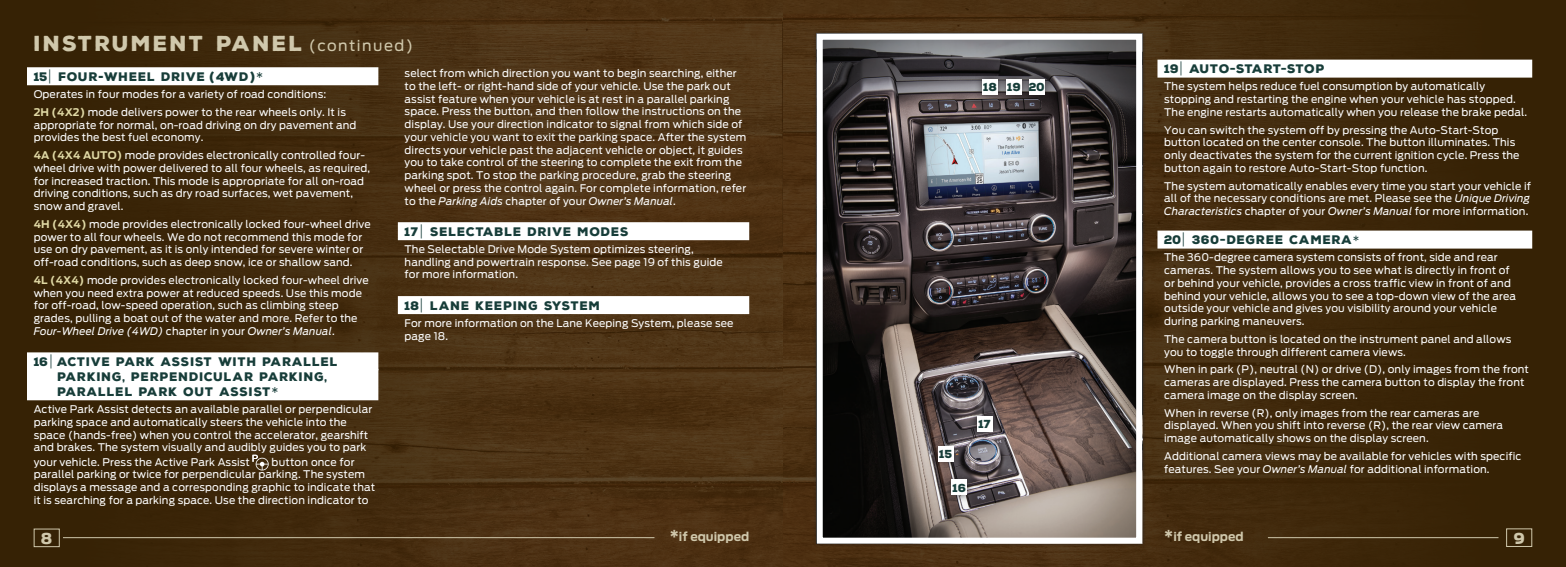
<style>
.page{position:relative;width:1566px;height:567px;background:#fff}
.page>*{position:absolute;margin:0;border:0;box-sizing:border-box;transform-origin:0 0}
.t1{font:900 21px "Nexa Rust Sans";letter-spacing:.1em;color:#d0c8ac}
.t2{font:900 15px "Ford Antenna";color:#d0c8ac}
.Paragraph_Style_3{font:900 12px/15px "Nexa Rust Sans";letter-spacing:.06em;color:#173d39}
.t3{font:700 12px "Ford Antenna";color:#d0c8ac}
.Paragraph_Style_3-2{font:900 12px "Nexa Rust Sans";letter-spacing:.02em;color:#173d39}
.body{font:900 11.25px "Nexa Rust Sans";color:#173d39}
.Body_White{font:10.5px/12.8px "Ford Antenna";letter-spacing:.01em;color:#fff}
.s1{font-family:"Ford Antenna";font-weight:400;font-size:15px}
.s2{font-family:"Ford Antenna";font-weight:200;font-size:15px}
.s3{font-family:"Ford Antenna"}
.s4{font-family:"Ford Antenna";font-weight:400}
.s5{font-weight:700;color:#e0d9a5}
.s6{font-style:italic}
.s7{font-family:"Ford Antenna";font-weight:400;font-size:11.25px}
.s8{font-size:15px}
</style>
<div class="page">
<img style="left:749px;top:0;width:34px;height:567px">
<div style="left:783px;top:0;width:783px;height:567px;background:#4d3113"></div>
<div style="left:823px;top:0;width:743px;height:567px;background:linear-gradient(to right,#523517,#362306)"></div>
<div style="left:0;top:0;width:749px;height:567px;background:linear-gradient(to right,#352205,#54371a)"></div>
<div style="left:27px;top:67px;width:351px;height:18px;background:#fff"></div>
<div style="left:27px;top:352px;width:351px;height:18px;background:#fff"></div>
<div style="left:27px;top:369px;width:351px;height:31px;background:#fff"></div>
<svg style="left:253px;top:455px;width:16px;height:16px"></svg>
<div style="left:398px;top:222px;width:351px;height:18px;background:#fff"></div>
<div style="left:398px;top:296px;width:351px;height:18px;background:#fff"></div>
<hr style="left:1268px;top:537px;width:231px;height:1px;background:#d0c8ac">
<div style="left:1157px;top:60px;width:375px;height:18px;background:#fff"></div>
<div style="left:1157px;top:231px;width:375px;height:18px;background:#fff"></div>
<hr style="left:63px;top:537px;width:591px;height:1px;background:#d0c8ac">
<svg style="left:1506px;top:528px;width:27px;height:19px"></svg>
<svg style="left:33px;top:528px;width:27px;height:19px"></svg>
<div style="left:813px;top:30px;width:333px;height:517px;background:#231f20;opacity:.75"></div>
<img style="left:824px;top:41px;width:311px;height:496px">
<div style="left:817px;top:34px;width:325px;height:510px;border:6px solid #fff"></div>
<div style="left:930px;top:438px;width:32px;height:32px;background:#231f20;opacity:.75"></div>
<div style="left:938px;top:446px;width:16px;height:16px;background:#fff"></div>
<div style="left:1021px;top:71px;width:32px;height:32px;background:#231f20;opacity:.75"></div>
<div style="left:1029px;top:79px;width:16px;height:15px;background:#fff"></div>
<div style="left:998px;top:71px;width:32px;height:32px;background:#231f20;opacity:.75"></div>
<div style="left:1006px;top:79px;width:16px;height:15px;background:#fff"></div>
<div style="left:969px;top:408px;width:32px;height:32px;background:#231f20;opacity:.75"></div>
<div style="left:977px;top:416px;width:15px;height:16px;background:#fff"></div>
<div style="left:943px;top:471px;width:32px;height:32px;background:#231f20;opacity:.75"></div>
<div style="left:952px;top:480px;width:15px;height:15px;background:#fff"></div>
<div style="left:974px;top:71px;width:32px;height:32px;background:#231f20;opacity:.75"></div>
<div style="left:982px;top:79px;width:16px;height:15px;background:#fff"></div>
<p class="t1" style="left:34px;top:29px;width:381px">INSTRUMENT PANEL <span class="s1">(continued)</span></p>
<p class="Paragraph_Style_3" style="left:34px;top:69px;width:231px">15<span class="s2">|</span> FOUR<span class="s3">-</span>WHEEL DRIVE <span class="s3">(</span>4WD<span class="s3">)</span><span class="s4">*</span></p>
<p class="Body_White" style="left:34px;top:87px;width:294px">Operates in four modes for a variety of road conditions:</p>
<p class="Body_White" style="left:34px;top:104px;width:324px"><span class="s5">2H (4X2)</span> mode delivers power to the rear wheels only. It is appropriate for normal, on-road driving on dry pavement and provides the best fuel economy.</p>
<p class="Body_White" style="left:34px;top:148px;width:338px"><span class="s5">4A (4X4 AUTO)</span> mode provides electronically controlled four&shy;wheel drive with power delivered to all four wheels, as required, for increased traction. This mode is appropriate for all on-road driving conditions, such as dry road surfaces, wet pavement, snow and gravel.</p>
<p class="Body_White" style="left:34px;top:216px;width:339px"><span class="s5">4H (4X4)</span> mode provides electronically locked four-wheel drive power to all four wheels. We do not recommend this mode for use on dry pavement, as it is only intended for severe winter or off-road conditions, such as deep snow, ice or shallow sand.</p>
<p class="Body_White" style="left:34px;top:272px;width:337px"><span class="s5">4L (4X4)</span> mode provides electronically locked four-wheel drive when you need extra power at reduced speeds. Use this mode for off-road, low-speed operation, such as climbing steep grades, pulling a boat out of the water and more. Refer to the <span class="s6">Four-Wheel Drive (4WD)</span> chapter in your <span class="s6">Owner’s Manual</span>.</p>
<p class="Paragraph_Style_3" style="left:57px;top:354px;width:282px;text-indent:-24px">16<span class="s2">|</span> ACTIVE PARK ASSIST WITH PARALLEL<br>PARKING, PERPENDICULAR PARKING,<br>PARALLEL PARK OUT ASSIST<span class="s4">*</span></p>
<p class="Body_White" style="left:34px;top:402px;width:340px">Active Park Assist detects an available parallel or perpendicular parking space and automatically steers the vehicle into the space (hands-free) when you control the accelerator, gearshift and brakes. The system visually and audibly guides you to park</p>
<p class="Body_White" style="left:34px;top:454px;width:218px">your vehicle. Press the Active Park Assist</p>
<p class="Body_White" style="left:34px;top:454px;width:343px;text-indent:238px">button once for parallel parking or twice for perpendicular parking. The system displays a message and a corresponding graphic to indicate that it is searching for a parking space. Use the direction indicator to</p>
<p class="Body_White" style="left:405px;top:66px;width:343px">select from which direction you want to begin searching, either to the left- or right-hand side of your vehicle. Use the park out assist feature when your vehicle is at rest in a parallel parking space. Press the button, and then follow the instructions on the display. Use your direction indicator to signal from which side of your vehicle you want to exit the parking space. After the system directs your vehicle past the adjacent vehicle or object, it guides you to take control of the steering to complete the exit from the parking spot. To stop the parking procedure, grab the steering wheel or press the control again. For complete information, refer to the <span class="s6">Parking Aids</span> chapter of your <span class="s6">Owner’s Manual</span>.</p>
<p class="Paragraph_Style_3" style="left:405px;top:224px;width:226px">17<span class="s2">|</span> SELECTABLE DRIVE MODES</p>
<p class="Body_White" style="left:405px;top:242px;width:320px">The Selectable Drive Mode System optimizes steering, handling and powertrain response. See page 19 of this guide for more information.</p>
<p class="Paragraph_Style_3" style="left:405px;top:298px;width:197px">18<span class="s2">|</span> LANE KEEPING SYSTEM</p>
<p class="Body_White" style="left:405px;top:315px;width:330px">For more information on the Lane Keeping System, please see page 18.</p>
<p class="body" style="left:983px;top:79px;width:15px">18</p>
<p class="body" style="left:1007px;top:79px;width:15px">19</p>
<p class="body" style="left:1029px;top:79px;width:18px">20</p>
<p class="body" style="left:939px;top:446px;width:15px">15</p>
<p class="body" style="left:952px;top:480px;width:15px">16</p>
<p class="body" style="left:978px;top:417px;width:14px">17</p>
<p class="Paragraph_Style_3-2" style="left:1164px;top:61px;width:162px">19<span class="s2">|</span> AUTO-START-STOP</p>
<p class="Body_White" style="left:1164px;top:79px;width:365px">The system helps reduce fuel consumption by automatically stopping and restarting the engine when your vehicle has stopped.<br>The engine restarts automatically when you release the brake pedal.</p>
<p class="Body_White" style="left:1164px;top:122px;width:357px">You can switch the system off by pressing the Auto-Start-Stop button located on the center console. The button illuminates. This only deactivates the system for the current ignition cycle. Press the button again to restore Auto-Start-Stop function.</p>
<p class="Body_White" style="left:1164px;top:178px;width:368px;text-align:justify">The system automatically enables every time you start your vehicle if all of the necessary conditions are met. Please see the <span class="s6">Unique Driving Characteristics</span> chapter of your <span class="s6">Owner’s Manual</span> for more information.</p>
<p class="Paragraph_Style_3" style="left:1164px;top:232px;width:197px">20<span class="s2">|</span> 360-DEGREE CAMERA<span class="s7">*</span></p>
<p class="Body_White" style="left:1164px;top:250px;width:353px">The 360-degree camera system consists of front, side and rear cameras. The system allows you to see what is directly in front of or behind your vehicle, provides a cross traffic view in front of and behind your vehicle, allows you to see a top-down view of the area outside your vehicle and gives you visibility around your vehicle during parking maneuvers.</p>
<p class="Body_White" style="left:1164px;top:331px;width:349px">The camera button is located on the instrument panel and allows you to toggle through different camera views.</p>
<p class="Body_White" style="left:1164px;top:362px;width:366px">When in park (P), neutral (N) or drive (D), only images from the front cameras are displayed. Press the camera button to display the front camera image on the display screen.</p>
<p class="Body_White" style="left:1164px;top:405px;width:340px">When in reverse (R), only images from the rear cameras are displayed. When you shift into reverse (R), the rear view camera image automatically shows on the display screen.</p>
<p class="Body_White" style="left:1164px;top:448px;width:359px">Additional camera views may be available for vehicles with specific features. See your <span class="s6">Owner’s Manual</span> for additional information.</p>
<p class="t2" style="left:41px;top:524px;width:13px">8</p>
<p class="t3" style="left:670px;top:526px;width:81px"><span class="s8">*</span>if equipped</p>
<p class="t2" style="left:1514px;top:524px;width:13px">9</p>
<p class="t3" style="left:1164px;top:526px;width:81px"><span class="s8">*</span>if equipped</p>
</div>
